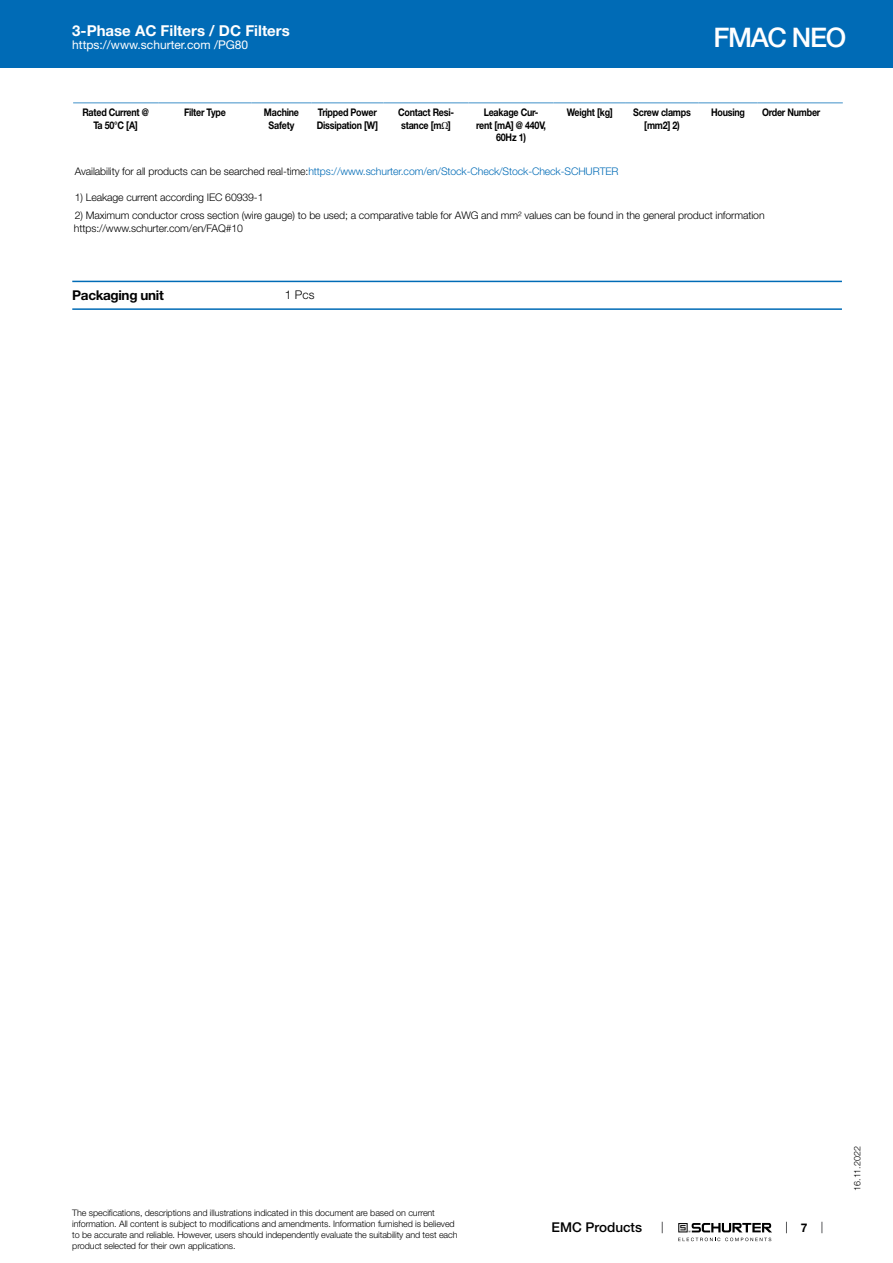
<style>
.page{position:relative;width:893px;height:1263px;background:#fff}
.page>*{position:absolute;margin:0;border:0;box-sizing:border-box;transform-origin:0 0}
.t1{font:500 27px "Helvetica Neue LT";letter-spacing:-.05em;color:#fff}
.t2{font:700 15px "Helvetica Neue LT";color:#fff}
.t3{font:700 13.5px "Helvetica Neue LT";letter-spacing:-.025em;color:#000}
.t4{font:500 13.5px "Helvetica Neue LT";color:#000}
.t5{font:12px "Helvetica Neue LT";color:#fff}
.t6{font:300 12px "Helvetica Neue LT";color:#000}
.t7{font:700 12px "Helvetica Neue LT";color:#000}
.t8{font:300 10.5px/12.6px "Helvetica Neue LT";letter-spacing:-.01em;color:#000}
.t9{font:700 10.5px/12.6px "Helvetica Neue LT";letter-spacing:-.025em;color:#000;text-align:center;scale:.85 1}
.t10{font:300 10.5px "Helvetica Neue LT";letter-spacing:-.01em;color:#006bb6}
.t11{font:300 9px/10.8px "Helvetica Neue LT";letter-spacing:-.01em;color:#000}
.s1{font-family:"Arial Unicode MS";font-weight:400}
.s2{color:#000}
</style>
<div class="page">
<svg style="left:678px;top:1223px;width:94px;height:18px"></svg>
<div style="left:0;top:0;width:893px;height:68px;background:#006bb6"></div>
<hr style="left:73px;top:102px;width:85px;height:2px;background:#80b5db">
<hr style="left:158px;top:102px;width:94px;height:2px;background:#80b5db">
<hr style="left:252px;top:102px;width:59px;height:2px;background:#80b5db">
<hr style="left:311px;top:102px;width:73px;height:2px;background:#80b5db">
<hr style="left:384px;top:102px;width:85px;height:2px;background:#80b5db">
<hr style="left:469px;top:102px;width:85px;height:2px;background:#80b5db">
<hr style="left:554px;top:102px;width:72px;height:2px;background:#80b5db">
<hr style="left:626px;top:102px;width:72px;height:2px;background:#80b5db">
<hr style="left:698px;top:102px;width:60px;height:2px;background:#80b5db">
<hr style="left:758px;top:102px;width:85px;height:2px;background:#80b5db">
<hr style="left:72px;top:281px;width:770px;height:1px;background:#006bb6">
<hr style="left:72px;top:308px;width:770px;height:2px;background:#006bb6">
<h2 class="t2" style="left:72px;top:21px;width:219px">3-Phase AC Filters / DC Filters</h2>
<h3 class="t5" style="left:72px;top:38px;width:178px">https://www.schurter.com /PG80</h3>
<h1 class="t1" style="left:714px;top:21px;width:134px">FMAC NEO</h1>
<p class="t9" style="left:82px;top:106px;width:80px">Rated Current @<br>Ta 50°C [A]</p>
<p class="t9" style="left:184px;top:106px;width:51px">Filter Type</p>
<p class="t9" style="left:264px;top:106px;width:43px">Machine<br>Safety</p>
<p class="t9" style="left:317px;top:106px;width:74px;text-align:left">Tripped Power<br>Dissipation [W]</p>
<p class="t9" style="left:398px;top:106px;width:67px;text-align:left">Contact Resi&shy;stance [m<span class="s1">Ω</span>]</p>
<p class="t9" style="left:476px;top:106px;width:84px">Leakage Cur&shy;rent [mA] @ 440V,<br>60Hz 1)</p>
<p class="t9" style="left:567px;top:106px;width:56px">Weight [kg]</p>
<p class="t9" style="left:633px;top:106px;width:69px">Screw clamps [mm2] 2)</p>
<p class="t9" style="left:711px;top:106px;width:41px">Housing</p>
<p class="t9" style="left:762px;top:106px;width:70px">Order Number</p>
<p class="t10" style="left:75px;top:165px;width:545px"><span class="s2">Availability for all products can be searched real-time:</span>https://www.schurter.com/en/Stock-Check/Stock-Check-SCHURTER</p>
<p class="t8" style="left:75px;top:191px;width:190px">1) Leakage current according IEC 60939-1</p>
<p class="t8" style="left:74px;top:209px;width:692px">2) Maximum conductor cross section (wire gauge) to be used; a comparative table for AWG and mm² values can be found in the general product information https://www.schurter.com/en/FAQ#10</p>
<h3 class="t3" style="left:72px;top:287px;width:93px">Packaging unit</h3>
<h3 class="t6" style="left:285px;top:287px;width:31px">1 Pcs</h3>
<p class="t11" style="left:72px;top:1207px;width:387px">The specifications, descriptions and illustrations indicated in this document are based on current information. All content is subject to modifications and amendments. Information furnished is believed to be accurate and reliable. However, users should independently evaluate the suitability and test each product selected for their own applications.</p>
<h3 class="t4" style="left:552px;top:1219px;width:92px">EMC Products</h3>
<h3 class="t7" style="left:801px;top:1220px;width:8px">7</h3>
<p class="t11" style="left:852px;top:1191px;width:46px;rotate:-90deg">16.11.2022</p>
</div>
